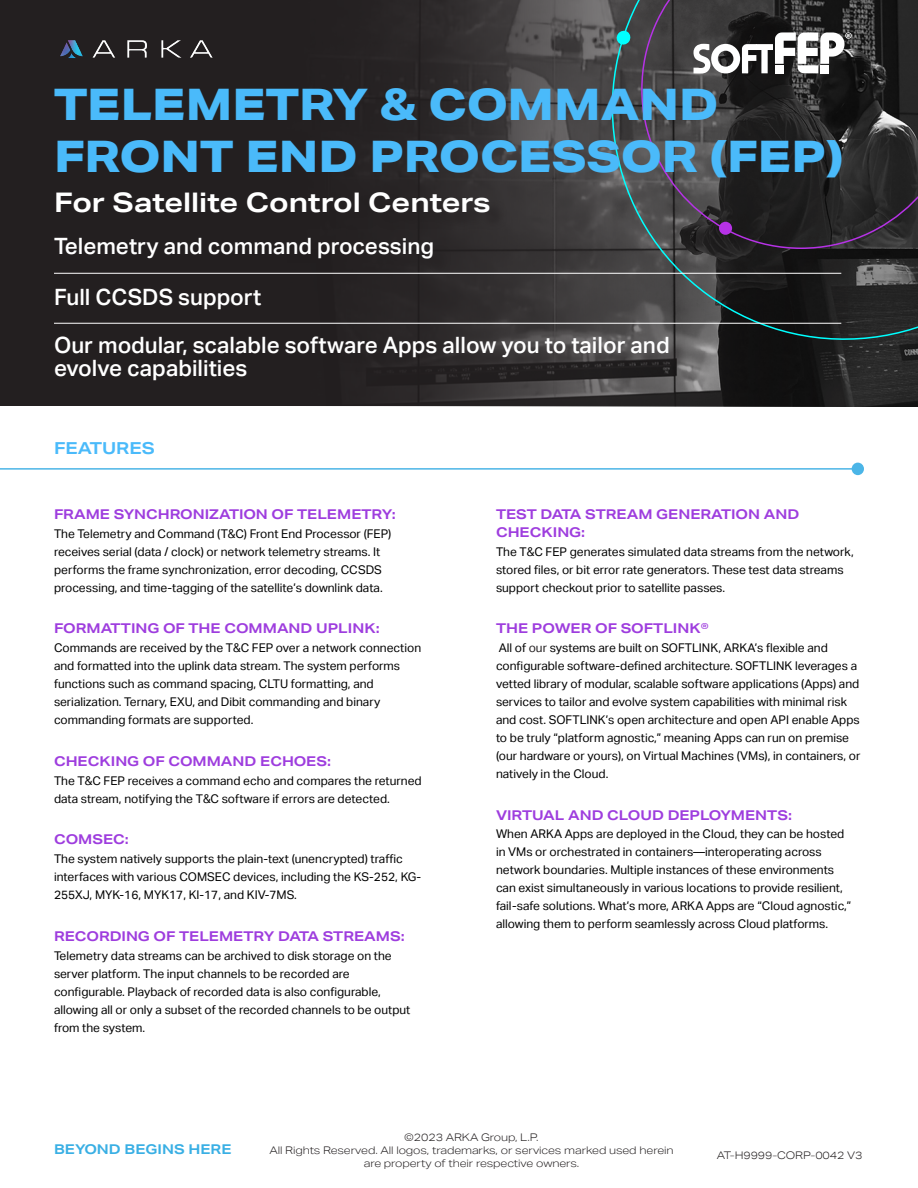
<style>
.page{position:relative;width:918px;height:1188px;background:#fff}
.page>*{position:absolute;margin:0;border:0;box-sizing:border-box;transform-origin:0 0}
.t1{font:800 43.5px/52.2px "Aktiv Grotesk Ex";color:#4abafa}
.t2{font:700 27px "Aktiv Grotesk Ex";color:#fff}
.t3{font:500 22.5px/22.5px "Aktiv Grotesk";color:#fff}
.t4{font:700 16.5px "Aktiv Grotesk Ex";color:#4abafa}
.t5{font:700 13.5px/18px "Aktiv Grotesk Ex";color:#9e3dde}
.t6{font:700 13.5px "Aktiv Grotesk Ex";color:#39afe4}
.Body_Text{font:12px/18px "Aktiv Grotesk";color:#000001}
.t7{font:300 10.5px/12.6px "Aktiv Grotesk Ex";letter-spacing:-.01em;color:#231f20;text-align:center}
.s1{color:#231f20}
</style>
<div class="page">
<div style="left:852px;top:463px;width:12px;height:12px;background:#4bb5e7;border-radius:50%"></div>
<hr style="left:0;top:468px;width:858px;height:2px;background:#4bb5e7">
<div style="left:0;top:0;width:918px;height:405px;background:#231f20"></div>
<img style="left:288px;top:0;width:630px;height:406px">
<svg style="left:579px;top:0;width:339px;height:372px"></svg>
<svg style="left:616px;top:30px;width:15px;height:16px"></svg>
<svg style="left:641px;top:0;width:277px;height:249px"></svg>
<img style="left:60px;top:40px;width:153px;height:18px">
<div style="left:57px;top:240px;width:630px;height:158px;background:#231f20;opacity:.75"></div>
<div style="left:59px;top:194px;width:449px;height:37px;background:#231f20"></div>
<hr style="left:54px;top:273px;width:787px;height:1px;background:#fff">
<hr style="left:54px;top:323px;width:787px;height:1px;background:#fff">
<svg style="left:694px;top:32px;width:158px;height:42px"></svg>
<h1 class="t1" style="left:54px;top:77px;width:791px">TELEMETRY &amp; COMMAND<br>FRONT END PROCESSOR (FEP)</h1>
<h1 class="t2" style="left:54px;top:185px;width:438px">For Satellite Control Centers</h1>
<h1 class="t3" style="left:54px;top:235px;width:382px">Telemetry and command processing</h1>
<h1 class="t3" style="left:54px;top:286px;width:209px">Full CCSDS support</h1>
<h1 class="t3" style="left:54px;top:334px;width:617px">Our modular, scalable software Apps allow you to tailor and evolve capabilities</h1>
<h2 class="t4" style="left:54px;top:438px;width:102px">FEATURES</h2>
<h2 class="t5" style="left:54px;top:505px;width:343px">FRAME SYNCHRONIZATION OF TELEMETRY:</h2>
<p class="Body_Text" style="left:54px;top:525px;width:339px">The Telemetry and Command (T&amp;C) Front End Processor (FEP) receives serial (data / clock) or network telemetry streams. It performs the frame synchronization, error decoding, CCSDS processing, and time-tagging of the satellite’s downlink data.</p>
<h2 class="t5" style="left:54px;top:619px;width:327px">FORMATTING OF THE COMMAND UPLINK:</h2>
<p class="Body_Text" style="left:54px;top:639px;width:369px">Commands are received by the T&amp;C FEP over a network connection</p>
<p class="Body_Text" style="left:54px;top:657px;width:348px">and formatted into the uplink data stream. The system performs functions such as command spacing, CLTU formatting, and serialization. Ternary, EXU, and Dibit commanding and binary commanding formats are supported.</p>
<h2 class="t5" style="left:54px;top:752px;width:279px">CHECKING OF COMMAND ECHOES:</h2>
<p class="Body_Text" style="left:54px;top:772px;width:369px">The T&amp;C FEP receives a command echo and compares the returned data stream, notifying the T&amp;C software if errors are detected.</p>
<h2 class="t5" style="left:54px;top:830px;width:76px">COMSEC:</h2>
<p class="Body_Text" style="left:54px;top:850px;width:369px">The system natively supports the plain-text (unencrypted) traffic interfaces with various COMSEC devices, including the KS-252, KG-<br>255XJ, MYK-16, MYK17, KI-17, and KIV-7MS.</p>
<h2 class="t5" style="left:54px;top:927px;width:352px">RECORDING OF TELEMETRY DATA STREAMS:</h2>
<p class="Body_Text" style="left:54px;top:947px;width:339px">Telemetry data streams can be archived to disk storage on the</p>
<p class="Body_Text" style="left:54px;top:965px;width:358px">server platform. The input channels to be recorded are configurable. Playback of recorded data is also configurable, allowing all or only a subset of the recorded channels to be output from the system.</p>
<h2 class="t5" style="left:496px;top:505px;width:305px">TEST DATA STREAM GENERATION AND<br>CHECKING:</h2>
<p class="Body_Text" style="left:496px;top:543px;width:359px">The T&amp;C FEP generates simulated data streams from the network, stored files, or bit error rate generators. These test data streams support checkout prior to satellite passes.</p>
<h2 class="t5" style="left:496px;top:619px;width:214px">THE POWER OF SOFTLINK®</h2>
<p class="Body_Text" style="left:496px;top:639px;width:366px">All of <span class="s1">our</span> systems are built on SOFTLINK, ARKA’s flexible and configurable software-defined architecture. SOFTLINK leverages a vetted library of modular, scalable software applications (Apps) and services to tailor and evolve system capabilities with minimal risk and cost. SOFTLINK’s open architecture and open API enable Apps to be truly “platform agnostic,” meaning Apps can run on premise (our hardware or yours), on Virtual Machines (VMs), in containers, or natively in the Cloud.</p>
<h2 class="t5" style="left:496px;top:806px;width:298px">VIRTUAL AND CLOUD DEPLOYMENTS:</h2>
<p class="Body_Text" style="left:496px;top:825px;width:350px">When ARKA Apps are deployed in the Cloud, they can be hosted</p>
<p class="Body_Text" style="left:496px;top:843px;width:357px">in VMs or orchestrated in containers—interoperating across network boundaries. Multiple instances of these environments can exist simultaneously in various locations to provide resilient, fail-safe solutions. What’s more, ARKA Apps are “Cloud agnostic,” allowing them to perform seamlessly across Cloud platforms.</p>
<p class="t6" style="left:54px;top:1141px;width:179px">BEYOND BEGINS HERE</p>
<p class="t7" style="left:269px;top:1131px;width:406px">©2023 ARKA Group, L.P.<br>All Rights Reserved. All logos, trademarks, or services marked used herein are property of their respective owners.</p>
<p class="t7" style="left:717px;top:1148px;width:147px">AT-H9999-CORP-0042 V3</p>
</div>
